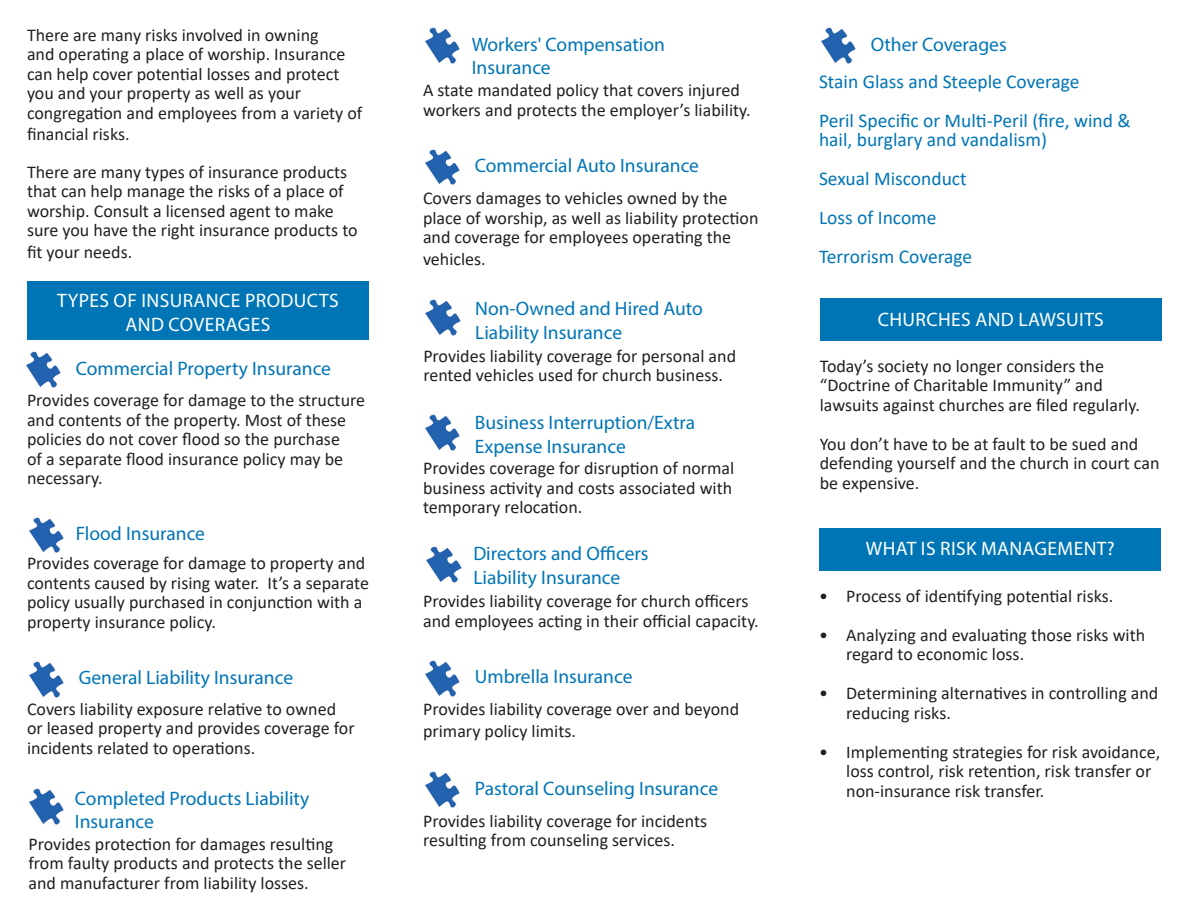
<style>
.page{position:relative;width:1188px;height:918px;background:#fff}
.page>*{position:absolute;margin:0;border:0;box-sizing:border-box;transform-origin:0 0}
.Body_text{font:19.5px/23.4px "Myriad Pro";color:#0075b6}
.Body_text-2{font:19.5px/19.5px "Calibri";color:#0075b6}
.t1{font:19.5px/23.4px "Myriad Pro";letter-spacing:.02em;color:#fff;text-align:center}
.Body_text-3{font:18px/19.5px "Calibri";color:#231f20}
</style>
<div class="page">
<div style="left:27px;top:281px;width:342px;height:59px;background:#0075b6"></div>
<img style="left:26px;top:351px;width:35px;height:37px">
<img style="left:29px;top:661px;width:35px;height:37px">
<img style="left:29px;top:788px;width:35px;height:37px">
<img style="left:425px;top:149px;width:35px;height:36px">
<img style="left:425px;top:27px;width:35px;height:37px">
<img style="left:29px;top:517px;width:35px;height:36px">
<img style="left:426px;top:546px;width:36px;height:37px">
<img style="left:425px;top:660px;width:35px;height:37px">
<img style="left:425px;top:771px;width:35px;height:37px">
<img style="left:821px;top:27px;width:35px;height:37px">
<img style="left:425px;top:299px;width:36px;height:37px">
<img style="left:425px;top:414px;width:35px;height:37px">
<div style="left:819px;top:528px;width:342px;height:42px;background:#0075b6"></div>
<div style="left:820px;top:298px;width:342px;height:43px;background:#0075b6"></div>
<p class="Body_text-3" style="left:27px;top:24px;width:337px">There are many risks involved in owning<br>and operating a place of worship. Insurance can help cover potential losses and protect you and your property as well as your congregation and employees from a variety of</p>
<p class="Body_text-3" style="left:27px;top:124px;width:104px">financial risks.</p>
<p class="Body_text-3" style="left:27px;top:161px;width:332px">There are many types of insurance products that can help manage the risks of a place of worship. Consult a licensed agent to make sure you have the right insurance products to</p>
<p class="Body_text-3" style="left:27px;top:242px;width:107px">fit your needs.</p>
<p class="t1" style="left:57px;top:289px;width:283px">TYPES OF INSURANCE PRODUCTS<br>AND COVERAGES</p>
<p class="Body_text" style="left:76px;top:356px;width:257px">Commercial Property Insurance</p>
<p class="Body_text-3" style="left:27px;top:390px;width:340px">Provides coverage for damage to the structure and contents of the property. Most of these policies do not cover flood so the purchase<br>of a separate flood insurance policy may be necessary.</p>
<p class="Body_text" style="left:472px;top:32px;width:195px">Workers' Compensation</p>
<p class="Body_text" style="left:472px;top:56px;width:81px">Insurance</p>
<p class="Body_text-3" style="left:423px;top:80px;width:329px">A state mandated policy that covers injured workers and protects the employer’s liability.</p>
<p class="Body_text" style="left:475px;top:154px;width:226px">Commercial Auto Insurance</p>
<p class="Body_text-3" style="left:423px;top:188px;width:337px">Covers damages to vehicles owned by the place of worship, as well as liability protection and coverage for employees operating the</p>
<p class="Body_text-3" style="left:423px;top:249px;width:64px">vehicles.</p>
<p class="Body_text" style="left:475px;top:297px;width:229px">Non-Owned and Hired Auto<br>Liability Insurance</p>
<p class="Body_text-3" style="left:423px;top:345px;width:314px">Provides liability coverage for personal and rented vehicles used for church business.</p>
<p class="Body_text" style="left:475px;top:411px;width:222px">Business Interruption/Extra<br>Expense Insurance</p>
<p class="Body_text-3" style="left:423px;top:458px;width:313px;text-align:justify">Provides coverage for disruption of normal business activity and costs associated with temporary relocation.</p>
<p class="Body_text" style="left:76px;top:522px;width:131px">Flood Insurance</p>
<p class="Body_text-3" style="left:27px;top:553px;width:344px">Provides coverage for damage to property and contents caused by rising water. It’s a separate policy usually purchased in conjunction with a property insurance policy.</p>
<p class="Body_text" style="left:473px;top:542px;width:177px">Directors and Officers<br>Liability Insurance</p>
<p class="Body_text-3" style="left:423px;top:591px;width:337px">Provides liability coverage for church officers and employees acting in their official capacity.</p>
<p class="Body_text" style="left:475px;top:665px;width:159px">Umbrella Insurance</p>
<p class="Body_text-3" style="left:423px;top:698px;width:318px;line-height:21.6px">Provides liability coverage over and beyond primary policy limits.</p>
<p class="Body_text" style="left:79px;top:666px;width:216px">General Liability Insurance</p>
<p class="Body_text-3" style="left:27px;top:698px;width:329px">Covers liability exposure relative to owned or leased property and provides coverage for incidents related to operations.</p>
<p class="Body_text" style="left:75px;top:786px;width:236px">Completed Products Liability</p>
<p class="Body_text" style="left:75px;top:810px;width:81px">Insurance</p>
<p class="Body_text-3" style="left:28px;top:834px;width:319px">Provides protection for damages resulting from faulty products and protects the seller and manufacturer from liability losses.</p>
<p class="Body_text" style="left:475px;top:777px;width:245px">Pastoral Counseling Insurance</p>
<p class="Body_text-3" style="left:423px;top:811px;width:286px">Provides liability coverage for incidents resulting from counseling services.</p>
<p class="Body_text" style="left:871px;top:33px;width:138px">Other Coverages</p>
<p class="Body_text-2" style="left:819px;top:71px;width:262px">Stain Glass and Steeple Coverage</p>
<p class="Body_text-2" style="left:819px;top:110px;width:313px">Peril Specific or Multi-Peril (fire, wind &amp; hail, burglary and vandalism)</p>
<p class="Body_text-2" style="left:819px;top:169px;width:149px">Sexual Misconduct</p>
<p class="Body_text-2" style="left:819px;top:208px;width:119px">Loss of Income</p>
<p class="Body_text-2" style="left:819px;top:247px;width:155px">Terrorism Coverage</p>
<p class="t1" style="left:878px;top:307px;width:228px">CHURCHES AND LAWSUITS</p>
<p class="Body_text-3" style="left:820px;top:356px;width:322px">Today’s society no longer considers the “Doctrine of Charitable Immunity” and lawsuits against churches are filed regularly.</p>
<p class="Body_text-3" style="left:820px;top:434px;width:341px">You don’t have to be at fault to be sued and defending yourself and the church in court can be expensive.</p>
<p class="t1" style="left:866px;top:537px;width:250px">WHAT IS RISK MANAGEMENT?</p>
<p class="Body_text-3" style="left:819px;top:585px;width:296px">• Process of identifying potential risks.</p>
<p class="Body_text-3" style="left:846px;top:624px;width:300px;text-indent:-27px">• Analyzing and evaluating those risks with regard to economic loss.</p>
<p class="Body_text-3" style="left:846px;top:683px;width:314px;text-indent:-27px">• Determining alternatives in controlling and reducing risks.</p>
<p class="Body_text-3" style="left:846px;top:741px;width:315px;text-indent:-27px">• Implementing strategies for risk avoidance, loss control, risk retention, risk transfer or non-insurance risk transfer.</p>
</div>
